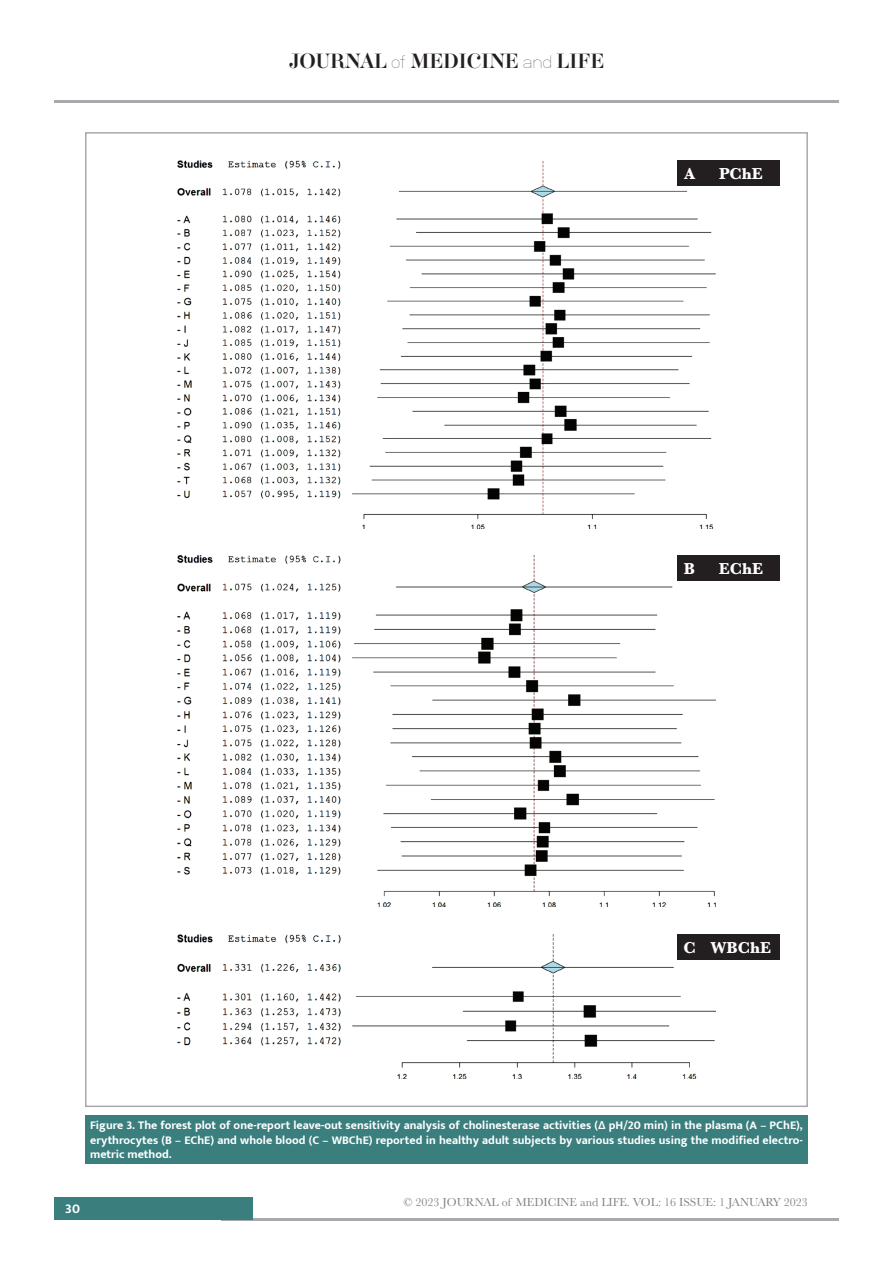
<style>
.page{position:relative;width:893px;height:1263px;background:#fff}
.page>*{position:absolute;margin:0;border:0;box-sizing:border-box;transform-origin:0 0}
.t1{font:18px "Aker Brygge Display";color:#231f20}
.t2{font:700 16.5px "Baskerville";color:#fff}
.t3{font:700 13.5px "Mukta";color:#fff}
.t4{font:700 12px/14.4px "Mukta";color:#fff;text-align:justify}
.t5{font:12px "Baskerville";color:#808285}
.s1{font-family:"Neubau Grotesk Lei"}
</style>
<div class="page">
<hr style="left:221px;top:1218px;width:618px;height:2px;background:#a8a9ad">
<div style="left:54px;top:1198px;width:198px;height:22px;background:#3b7e7e"></div>
<hr style="left:54px;top:100px;width:785px;height:2px;background:#a8a9ad">
<div style="left:85px;top:1115px;width:723px;height:49px;background:#3b7e7e"></div>
<img style="left:177px;top:160px;width:539px;height:369px">
<img style="left:177px;top:555px;width:539px;height:351px">
<div style="left:677px;top:160px;width:25px;height:26px;background:#231f20"></div>
<div style="left:702px;top:160px;width:78px;height:26px;background:#231f20"></div>
<div style="left:677px;top:555px;width:25px;height:26px;background:#231f20"></div>
<div style="left:702px;top:555px;width:78px;height:26px;background:#231f20"></div>
<img style="left:177px;top:934px;width:539px;height:145px">
<div style="left:677px;top:934px;width:25px;height:26px;background:#231f20"></div>
<div style="left:702px;top:934px;width:78px;height:26px;background:#231f20"></div>
<h1 class="t1" style="left:289px;top:49px;width:317px">JOURNAL <span class="s1">of</span> MEDICINE <span class="s1">and</span> LIFE</h1>
<h2 class="t2" style="left:684px;top:162px;width:12px">A</h2>
<h2 class="t2" style="left:719px;top:162px;width:45px">PChE</h2>
<h2 class="t2" style="left:684px;top:557px;width:13px">B</h2>
<h2 class="t2" style="left:719px;top:557px;width:46px">EChE</h2>
<h2 class="t2" style="left:683px;top:936px;width:89px">C WBChE</h2>
<p class="t4" style="left:90px;top:1118px;width:714px">Figure 3. The forest plot of one-report leave-out sensitivity analysis of cholinesterase activities (Δ pH/20 min) in the plasma (A – PChE), erythrocytes (B – EChE) and whole blood (C – WBChE) reported in healthy adult subjects by various studies using the modified electro&shy;metric method.</p>
<p class="t3" style="left:65px;top:1200px;width:16px">30</p>
<p class="t5" style="left:403px;top:1195px;width:406px">© 2023 JOURNAL of MEDICINE and LIFE. VOL: 16 ISSUE: 1 JANUARY 2023</p>
</div>
